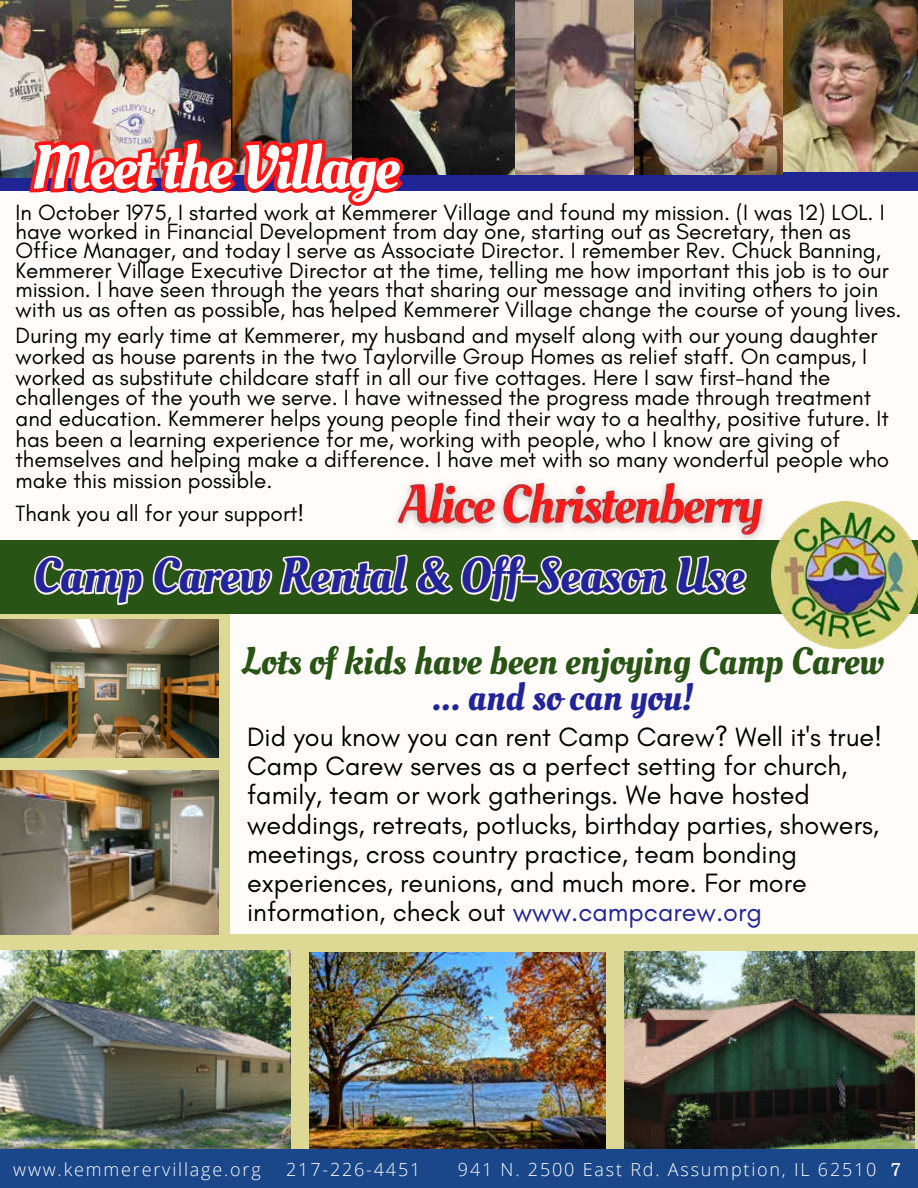
<style>
.page{position:relative;width:918px;height:1188px;background:#fffcf9}
.page>*{position:absolute;margin:0;border:0;box-sizing:border-box;transform-origin:0 0}
.t1{font:61.35px "Oleo Script";letter-spacing:-.035em;color:#fffcf9}
.t2{font:48.75px "Oleo Script";color:#22259a}
.t3{font:38.25px "Oleo Script";color:#285415}
.t4{font:38.25px "Oleo Script";color:#22259a}
.t5{font:27px/29.2px "Glacial Indifference";color:#000}
.t6{font:22.5px/20.7px "Glacial Indifference";color:#000}
.t7{font:300 18px "Open Sans";letter-spacing:.1em;color:#fff}
.s1{color:#202596}
.s2{font-family:"Arbutus Slab";font-weight:400;color:#fffcf9}
</style>
<div class="page">
<div style="left:0;top:588px;width:230px;height:363px;background:#ddd894"></div>
<div style="left:0;top:935px;width:918px;height:253px;background:#ddd894"></div>
<img style="left:309px;top:953px;width:297px;height:196px">
<img style="left:0;top:951px;width:291px;height:198px">
<img style="left:624px;top:951px;width:290px;height:198px">
<div style="left:0;top:1149px;width:918px;height:39px;background:#1a4789"></div>
<img style="left:0;top:771px;width:219px;height:164px">
<img style="left:0;top:619px;width:219px;height:139px">
<div style="left:0;top:3px;width:918px;height:187px;background:#202596"></div>
<img style="left:783px;top:0;width:135px;height:172px">
<img style="left:491px;top:0;width:143px;height:175px">
<img style="left:230px;top:0;width:123px;height:134px">
<img style="left:0;top:0;width:230px;height:178px">
<img style="left:353px;top:0;width:162px;height:174px">
<img style="left:634px;top:0;width:149px;height:175px">
<div style="left:0;top:540px;width:918px;height:73px;background:#285415"></div>
<svg style="left:34px;top:555px;width:713px;height:51px"></svg>
<img style="left:772px;top:501px;width:146px;height:148px">
<img style="left:383px;top:480px;width:400px;height:81px">
<img style="left:26px;top:134px;width:383px;height:72px">
<h1 class="t1" style="left:31px;top:131px;width:370px">Meet the Village</h1>
<p class="t6" style="left:16px;top:203px;width:887px;line-height:19.4px">In October 1975, I started work at Kemmerer Village and found my mission. (I was 12) LOL. I have worked in Financial Development from day one, starting out as Secretary, then as Office Manager, and today I serve as Associate Director. I remember Rev. Chuck Banning, Kemmerer Village Executive Director at the time, telling me how important this job is to our mission. I have seen through the years that sharing our message and inviting others to join with us as often as possible, has helped Kemmerer Village change the course of young lives.</p>
<p class="t6" style="left:16px;top:326px;width:875px">During my early time at Kemmerer, my husband and myself along with our young daughter worked as house parents in the two Taylorville Group Homes as relief staff. On campus, I worked as substitute childcare staff in all our five cottages. Here I saw first-hand the challenges of the youth we serve. I have witnessed the progress made through treatment and education. Kemmerer helps young people find their way to a healthy, positive future. It has been a learning experience for me, working with people, who I know are giving of themselves and helping make a difference. I have met with so many wonderful people who make this mission possible.</p>
<p class="t6" style="left:16px;top:503px;width:290px">Thank you all for your support!</p>
<h2 class="t2" style="left:33px;top:547px;width:713px">Camp Carew Rental &amp; Off-Season Use</h2>
<h3 class="t3" style="left:242px;top:638px;width:643px">Lots of kids have been enjoying Camp Carew</h3>
<h3 class="t4" style="left:432px;top:674px;width:263px">... and so can you!</h3>
<p class="t5" style="left:247px;top:723px;width:637px">Did you know you can rent Camp Carew? Well it's true!<br>Camp Carew serves as a perfect setting for church, family, team or work gatherings. We have hosted weddings, retreats, potlucks, birthday parties, showers, meetings, cross country practice, team bonding experiences, reunions, and much more. For more information, check out <span class="s1">www.campcarew.org</span></p>
<p class="t7" style="left:13px;top:1157px;width:249px">www.kemmerervillage.org</p>
<p class="t7" style="left:286px;top:1157px;width:136px">217-226-4451</p>
<p class="t7" style="left:458px;top:1157px;width:444px">941 N. 2500 East Rd. Assumption, IL 62510 <span class="s2">7</span></p>
</div>
